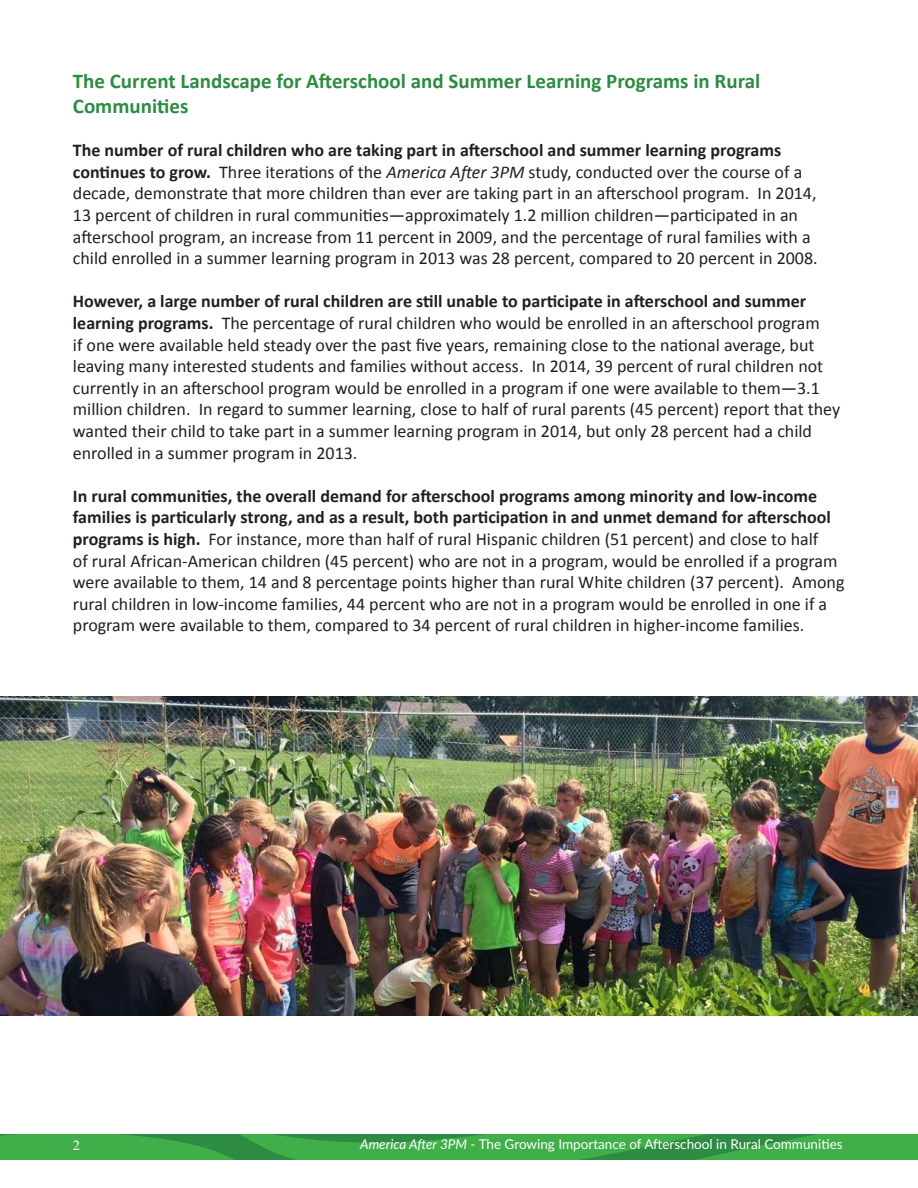
<style>
.page{position:relative;width:918px;height:1188px;background:#fff}
.page>*{position:absolute;margin:0;border:0;box-sizing:border-box;transform-origin:0 0}
.t1{font:700 21px/25.2px "Calibri";color:#2e8b42}
.t2{font:18px/21.6px "Calibri";color:#231f20}
.t3{font:15px "Minion Pro";color:#fff}
.t4{font:13.5px "Lato";color:#fff}
.s1{font-weight:700}
.s2{font-style:italic}
</style>
<div class="page">
<svg style="left:0;top:1134px;width:918px;height:25px;background:#3ba547"></svg>
<img style="left:0;top:697px;width:918px;height:318px">
<p class="t1" style="left:73px;top:68px;width:689px">The Current Landscape for Afterschool and Summer Learning Programs in Rural<br>Communities</p>
<p class="t2" style="left:73px;top:139px;width:746px"><span class="s1">The number of rural children who are taking part in afterschool and summer learning programs continues to grow.</span> Three iterations of the <span class="s2">America After 3PM</span> study, conducted over the course of a decade, demonstrate that more children than ever are taking part in an afterschool program. In 2014, 13 percent of children in rural communities—approximately 1.2 million children—participated in an afterschool program, an increase from 11 percent in 2009, and the percentage of rural families with a child enrolled in a summer learning program in 2013 was 28 percent, compared to 20 percent in 2008.</p>
<p class="t2" style="left:73px;top:291px;width:769px"><span class="s1">However, a large number of rural children are still unable to participate in afterschool and summer learning programs.</span> The percentage of rural children who would be enrolled in an afterschool program<br>if one were available held steady over the past five years, remaining close to the national average, but leaving many interested students and families without access. In 2014, 39 percent of rural children not currently in an afterschool program would be enrolled in a program if one were available to them—3.1 million children. In regard to summer learning, close to half of rural parents (45 percent) report that they wanted their child to take part in a summer learning program in 2014, but only 28 percent had a child enrolled in a summer program in 2013.</p>
<p class="t2" style="left:73px;top:485px;width:773px"><span class="s1">In rural communities, the overall demand for afterschool programs among minority and low-income families is particularly strong, and as a result, both participation in and unmet demand for afterschool programs is high.</span> For instance, more than half of rural Hispanic children (51 percent) and close to half<br>of rural African-American children (45 percent) who are not in a program, would be enrolled if a program were available to them, 14 and 8 percentage points higher than rural White children (37 percent). Among rural children in low-income families, 44 percent who are not in a program would be enrolled in one if a program were available to them, compared to 34 percent of rural children in higher-income families.</p>
<p class="t3" style="left:73px;top:1136px;width:9px">2</p>
<p class="t4" style="left:360px;top:1135px;width:484px"><span class="s2">America After 3PM</span> - The Growing Importance of Afterschool in Rural Communities</p>
</div>
